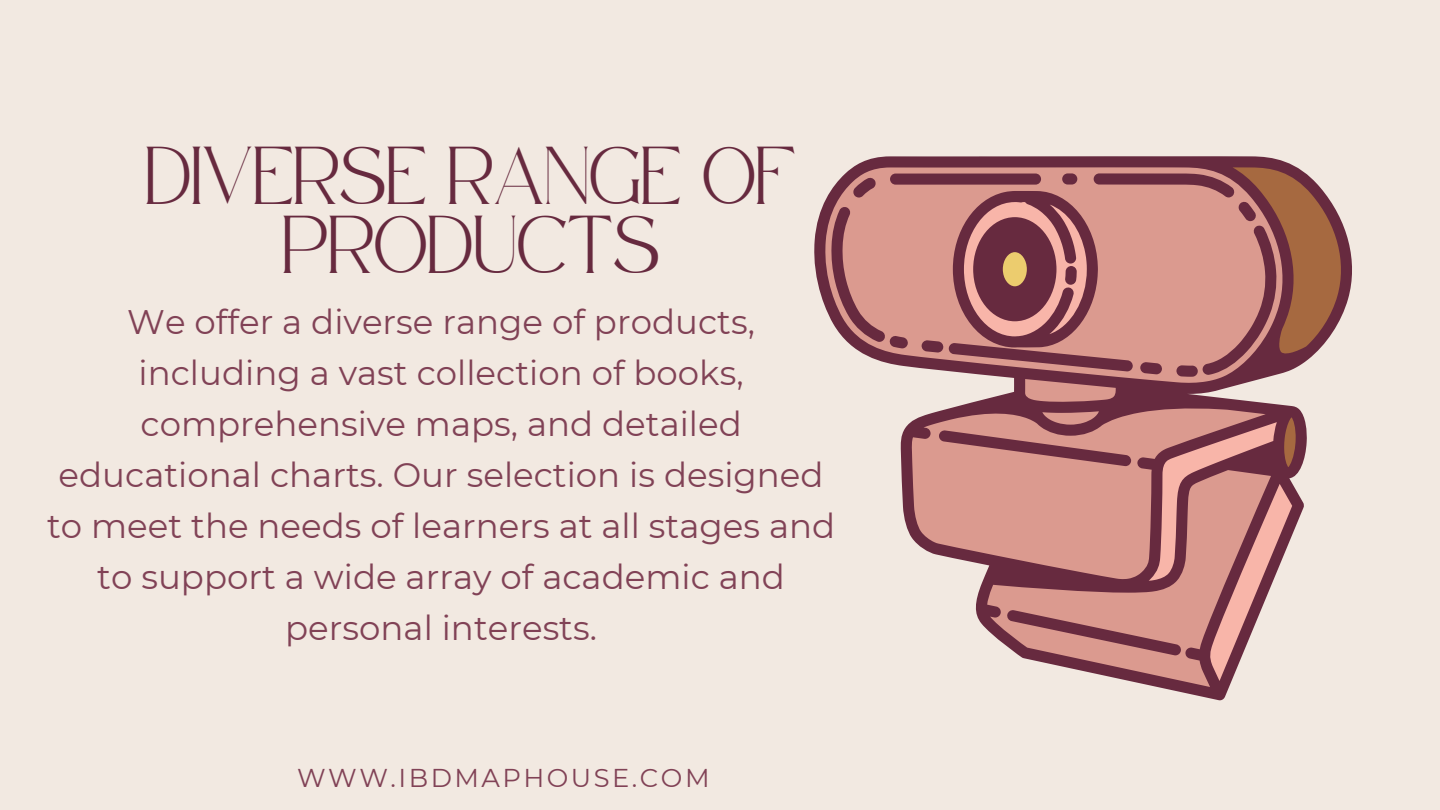
<style>
.page{position:relative;width:1440px;height:810px;background:#f2e9e1}
.page>*{position:absolute;margin:0;border:0;box-sizing:border-box;transform-origin:0 0}
.t1{font:40px/69px "Safira March";color:#672a3f;text-align:center}
.t2{font:34px/51px "Montserrat";color:#814256;text-align:center}
.t3{font:25.8px "Montserrat";letter-spacing:.095em;color:#814256}
</style>
<div class="page">
<svg style="left:814px;top:156px;width:538px;height:544px"></svg>
<svg style="left:1289px;top:167px;width:58px;height:300px"></svg>
<svg style="left:823px;top:167px;width:466px;height:520px"></svg>
<svg style="left:964px;top:202px;width:328px;height:479px;background:#ba7e7d"></svg>
<div style="left:1003px;top:252px;width:24px;height:34px;background:#eccc6e;border-radius:50%"></div>
<h1 class="t1" style="left:146px;top:156px;width:652px">DIVERSE RANGE OF<br>PRODUCTS</h1>
<p class="t2" style="left:47px;top:296px;width:790px">We offer a diverse range of products, including a vast collection of books, comprehensive maps, and detailed educational charts. Our selection is designed to meet the needs of learners at all stages and to support a wide array of academic and personal interests.</p>
<h2 class="t3" style="left:297px;top:762px;width:414px">WWW.IBDMAPHOUSE.COM</h2>
</div>
